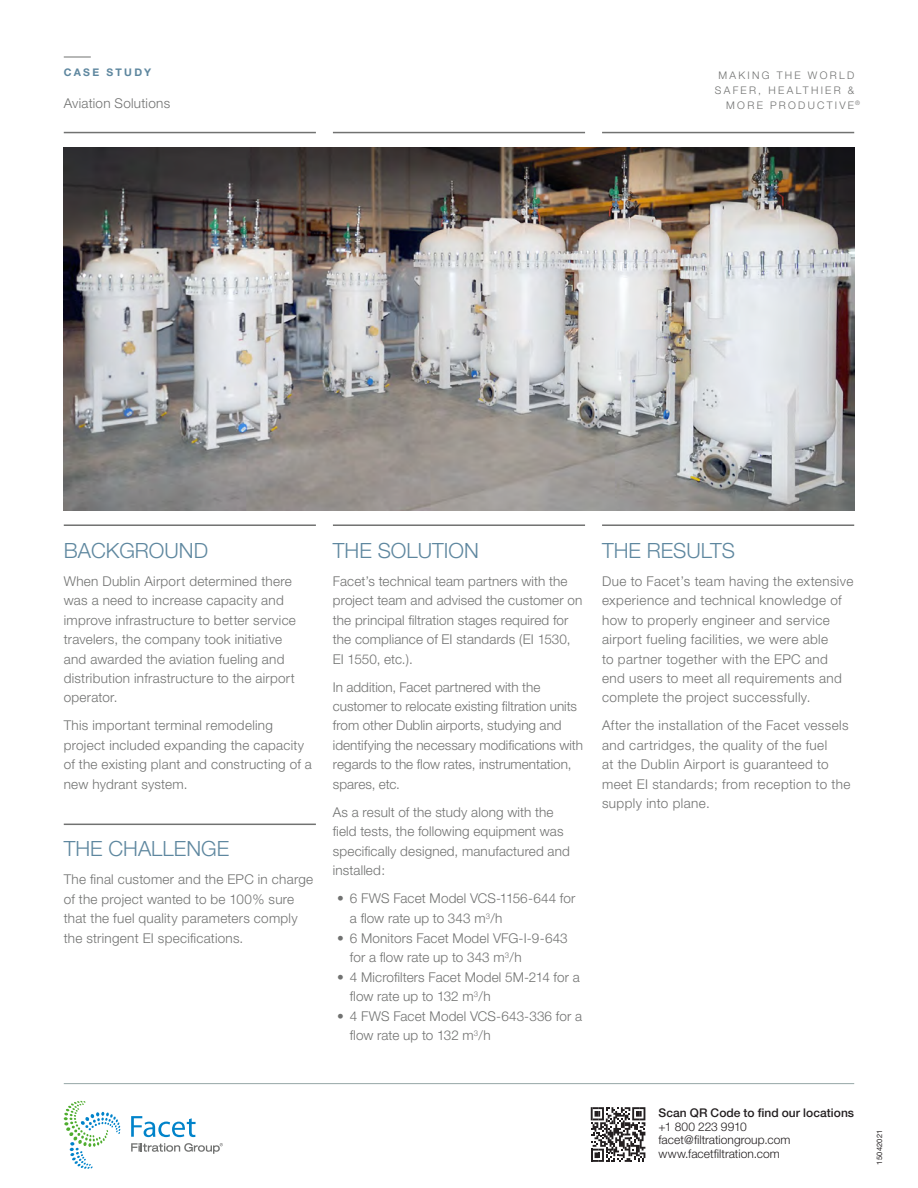
<style>
.page{position:relative;width:918px;height:1188px;background:#fff}
.page>*{position:absolute;margin:0;border:0;box-sizing:border-box;transform-origin:0 0}
.t1{font:300 21px "Helvetica Neue";color:#5e879f}
.t2{font:300 13.5px/19.5px "Helvetica Neue";letter-spacing:.015em;color:#717271}
.t3{font:300 12px/13.5px "Helvetica Neue";letter-spacing:.005em;color:#231f20}
.t4{font:500 12px "Helvetica Neue";letter-spacing:.005em;color:#231f20}
.t5{font:300 10.5px "Helvetica Neue";letter-spacing:.22em;color:#717271}
.t6{font:700 10.5px "Helvetica Neue";letter-spacing:.22em;color:#5e879f}
.t7{font:7.5px "Helvetica Neue";letter-spacing:.035em;color:#231f20}
</style>
<div class="page">
<hr style="left:64px;top:1083px;width:790px;height:1px;background:#96a7a7">
<svg style="left:591px;top:1107px;width:54px;height:55px"></svg>
<svg style="left:64px;top:1101px;width:56px;height:68px"></svg>
<svg style="left:131px;top:1143px;width:92px;height:11px"></svg>
<svg style="left:131px;top:1116px;width:65px;height:21px"></svg>
<svg style="left:64px;top:57px;width:27px;height:1px"></svg>
<hr style="left:333px;top:132px;width:252px;height:1px;background:#717271">
<hr style="left:333px;top:524px;width:252px;height:2px;background:#717271">
<hr style="left:64px;top:132px;width:252px;height:1px;background:#717271">
<hr style="left:64px;top:524px;width:252px;height:2px;background:#717271">
<hr style="left:64px;top:824px;width:252px;height:1px;background:#717271">
<hr style="left:602px;top:132px;width:252px;height:1px;background:#717271">
<hr style="left:602px;top:524px;width:252px;height:2px;background:#717271">
<img style="left:64px;top:147px;width:790px;height:363px">
<p class="t6" style="left:64px;top:65px;width:89px">CASE STUDY</p>
<p class="t2" style="left:64px;top:93px;width:108px">Aviation Solutions</p>
<p class="t5" style="left:718px;top:69px;width:137px">MAKING THE WORLD</p>
<p class="t5" style="left:715px;top:84px;width:141px">SAFER, HEALTHIER &amp;</p>
<p class="t5" style="left:726px;top:99px;width:135px">MORE PRODUCTIVE<sup>®</sup></p>
<h1 class="t1" style="left:64px;top:537px;width:146px">BACKGROUND</h1>
<p class="t2" style="left:64px;top:571px;width:234px">When Dublin Airport determined there was a need to increase capacity and improve infrastructure to better service travelers, the company took initiative and awarded the aviation fueling and distribution infrastructure to the airport operator.</p>
<p class="t2" style="left:64px;top:716px;width:250px">This important terminal remodeling project included expanding the capacity of the existing plant and constructing of a new hydrant system.</p>
<h1 class="t1" style="left:64px;top:836px;width:167px">THE CHALLENGE</h1>
<p class="t2" style="left:64px;top:869px;width:251px">The final customer and the EPC in charge of the project wanted to be 100% sure that the fuel quality parameters comply the stringent EI specifications.</p>
<h1 class="t1" style="left:333px;top:537px;width:147px">THE SOLUTION</h1>
<p class="t2" style="left:333px;top:571px;width:251px">Facet’s technical team partners with the project team and advised the customer on the principal filtration stages required for the compliance of EI standards (EI 1530, EI 1550, etc.).</p>
<p class="t2" style="left:333px;top:677px;width:252px">In addition, Facet partnered with the customer to relocate existing filtration units from other Dublin airports, studying and identifying the necessary modifications with regards to the flow rates, instrumentation, spares, etc.</p>
<p class="t2" style="left:333px;top:802px;width:239px">As a result of the study along with the field tests, the following equipment was specifically designed, manufactured and installed:</p>
<p class="t2" style="left:350px;top:889px;width:227px;text-indent:-13px">• 6 FWS Facet Model VCS-1156-644 for a flow rate up to 343 m<sup>3</sup>/h</p>
<p class="t2" style="left:350px;top:928px;width:219px;text-indent:-13px">• 6 Monitors Facet Model VFG-I-9-643 for a flow rate up to 343 m<sup>3</sup>/h</p>
<p class="t2" style="left:350px;top:967px;width:231px;text-indent:-13px">• 4 Microfilters Facet Model 5M-214 for a flow rate up to 132 m<sup>3</sup>/h</p>
<p class="t2" style="left:350px;top:1006px;width:234px;text-indent:-13px">• 4 FWS Facet Model VCS-643-336 for a flow rate up to 132 m<sup>3</sup>/h</p>
<h1 class="t1" style="left:602px;top:537px;width:135px">THE RESULTS</h1>
<p class="t2" style="left:602px;top:571px;width:253px">Due to Facet’s team having the extensive experience and technical knowledge of how to properly engineer and service airport fueling facilities, we were able<br>to partner together with the EPC and end users to meet all requirements and complete the project successfully.</p>
<p class="t2" style="left:602px;top:716px;width:250px">After the installation of the Facet vessels and cartridges, the quality of the fuel<br>at the Dublin Airport is guaranteed to meet EI standards; from reception to the supply into plane.</p>
<p class="t4" style="left:658px;top:1106px;width:197px">Scan QR Code to find our locations</p>
<p class="t3" style="left:658px;top:1119px;width:133px">+1 800 223 9910 facet@filtrationgroup.com www.facetfiltration.com</p>
<p class="t7" style="left:875px;top:1165px;width:37px;rotate:-90deg">15042021</p>
</div>
